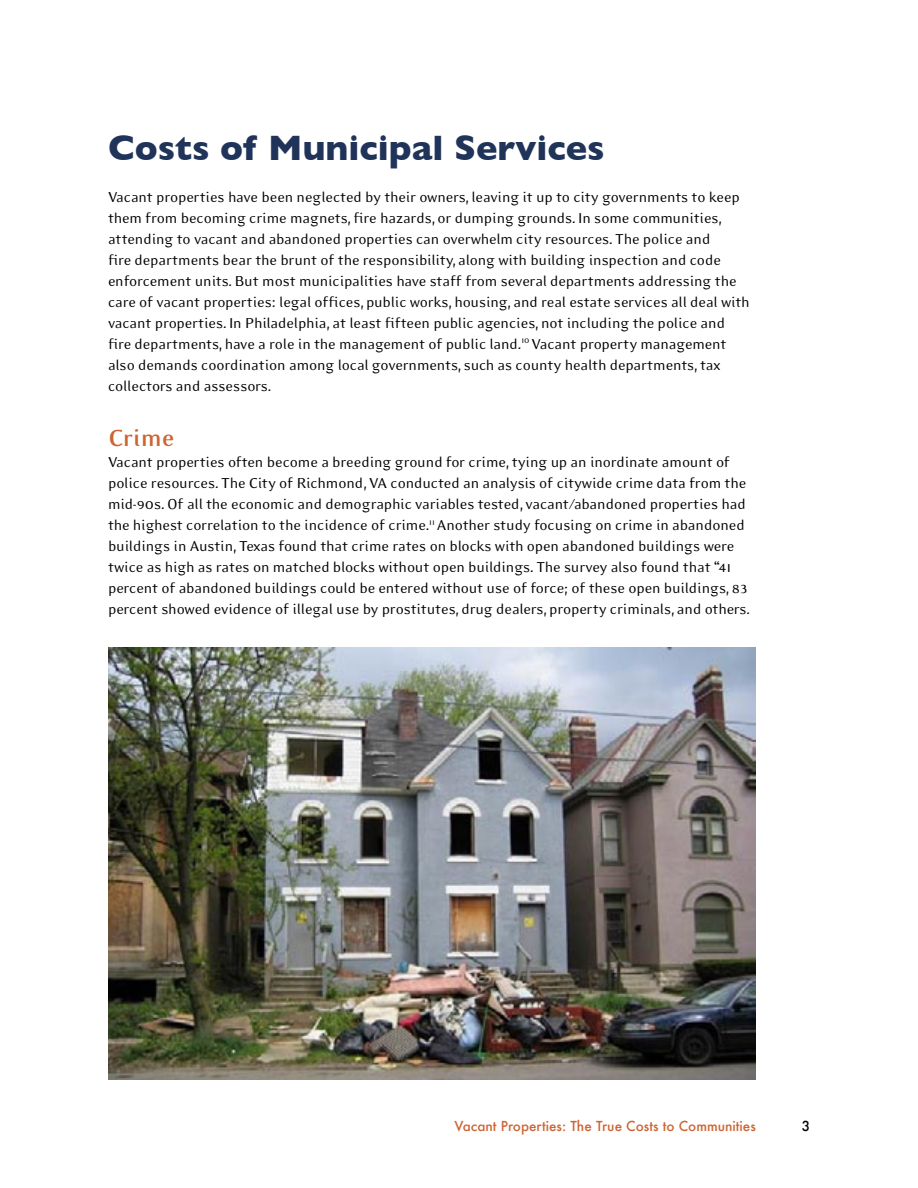
<style>
.page{position:relative;width:918px;height:1188px;background:#fff}
.page>*{position:absolute;margin:0;border:0;box-sizing:border-box;transform-origin:0 0}
.t1{font:700 36px "Gill Sans";color:#20345a}
.t2{font:700 27px "Eidetic Modern";letter-spacing:-.01em;color:#cc6534}
.t3{font:16.5px/21px "Eidetic Modern";letter-spacing:-.01em;color:#000}
.t4{font:500 13.5px "Futura";color:#cc6534}
.t5{font:500 13.5px "Futura";color:#000}
</style>
<div class="page">
<img style="left:108px;top:648px;width:648px;height:432px">
<p class="t1" style="left:108px;top:126px;width:498px">Costs of Municipal Services</p>
<p class="t3" style="left:108px;top:186px;width:643px">Vacant properties have been neglected by their owners, leaving it up to city governments to keep them from becoming crime magnets, fire hazards, or dumping grounds. In some communities, attending to vacant and abandoned properties can overwhelm city resources. The police and<br>fire departments bear the brunt of the responsibility, along with building inspection and code enforcement units. But most municipalities have staff from several departments addressing the care of vacant properties: legal offices, public works, housing, and real estate services all deal with vacant properties. In Philadelphia, at least fifteen public agencies, not including the police and fire departments, have a role in the management of public land.<sup>10</sup> Vacant property management also demands coordination among local governments, such as county health departments, tax collectors and assessors.</p>
<p class="t2" style="left:108px;top:424px;width:68px">Crime</p>
<p class="t3" style="left:108px;top:452px;width:644px">Vacant properties often become a breeding ground for crime, tying up an inordinate amount of police resources. The City of Richmond, VA conducted an analysis of citywide crime data from the mid-90s. Of all the economic and demographic variables tested, vacant/abandoned properties had the highest correlation to the incidence of crime.<sup>11</sup> Another study focusing on crime in abandoned buildings in Austin, Texas found that crime rates on blocks with open abandoned buildings were twice as high as rates on matched blocks without open buildings. The survey also found that “41 percent of abandoned buildings could be entered without use of force; of these open buildings, 83 percent showed evidence of illegal use by prostitutes, drug dealers, property criminals, and others.</p>
<p class="t4" style="left:454px;top:1116px;width:303px">Vacant Properties: The True Costs to Communities</p>
<p class="t5" style="left:802px;top:1116px;width:10px">3</p>
</div>
